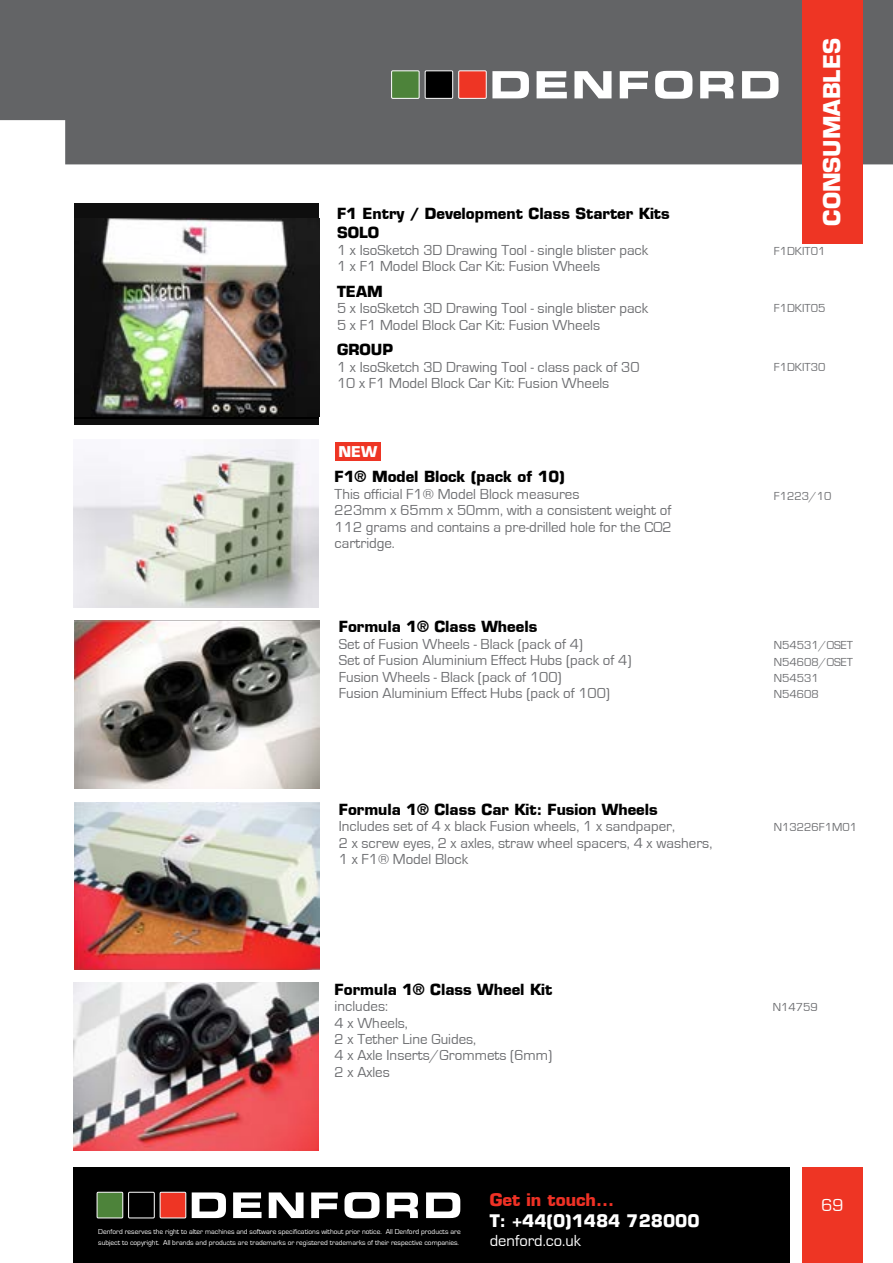
<style>
.page{position:relative;width:893px;height:1263px;background:#fff}
.page>*{position:absolute;margin:0;border:0;box-sizing:border-box;transform-origin:0 0}
.t1{font:700 22.5px "Eurostile";color:#fff}
.t2{font:18px "Eurostile";color:#fff}
.t3{font:700 16.95px "Eurostile";color:#fff}
.t4{font:700 16.95px "Eurostile";color:#ee3125}
.t5{font:16.5px "Eurostile";color:#fff}
.t6{font:15px/16.5px "Eurostile";color:#6d6e71}
.t7{font:700 15px/19.8px "Eurostile";color:#000}
.t8{font:700 14.55px "Eurostile";color:#fff}
.t9{font:12px/16.5px "Eurostile";color:#6d6e71}
.t10{font:7.35px/10.9px "Eurostile";color:#fff}
</style>
<div class="page">
<div style="left:0;top:0;width:893px;height:164px;background:#636466"></div>
<div style="left:803px;top:1167px;width:60px;height:96px;background:#ee3524"></div>
<div style="left:73px;top:1167px;width:716px;height:96px;background:#000"></div>
<svg style="left:96px;top:1191px;width:130px;height:28px"></svg>
<svg style="left:233px;top:1192px;width:29px;height:26px"></svg>
<svg style="left:269px;top:1192px;width:35px;height:26px"></svg>
<svg style="left:311px;top:1192px;width:27px;height:26px"></svg>
<svg style="left:344px;top:1192px;width:35px;height:26px"></svg>
<svg style="left:387px;top:1192px;width:31px;height:26px"></svg>
<svg style="left:426px;top:1192px;width:34px;height:26px"></svg>
<div style="left:803px;top:0;width:60px;height:243px;background:#ee3524"></div>
<svg style="left:391px;top:70px;width:138px;height:29px"></svg>
<svg style="left:537px;top:71px;width:30px;height:27px"></svg>
<svg style="left:574px;top:71px;width:37px;height:27px"></svg>
<svg style="left:620px;top:71px;width:28px;height:27px"></svg>
<svg style="left:655px;top:71px;width:37px;height:28px"></svg>
<svg style="left:700px;top:71px;width:33px;height:27px"></svg>
<svg style="left:742px;top:71px;width:36px;height:27px"></svg>
<img style="left:74px;top:802px;width:245px;height:168px">
<img style="left:74px;top:621px;width:245px;height:167px">
<img style="left:74px;top:983px;width:245px;height:167px">
<div style="left:74px;top:203px;width:245px;height:222px;background:#0e0e0e"></div>
<img style="left:93px;top:219px;width:226px;height:197px">
<img style="left:74px;top:440px;width:245px;height:167px">
<div style="left:335px;top:443px;width:46px;height:18px;background:#ee3524"></div>
<p class="t7" style="left:337px;top:203px;width:334px">F1 Entry / Development Class Starter Kits<br>SOLO</p>
<p class="t6" style="left:337px;top:242px;width:313px">1 x IsoSketch 3D Drawing Tool - single blister pack<br>1 x F1 Model Block Car Kit: Fusion Wheels</p>
<p class="t7" style="left:337px;top:281px;width:47px">TEAM</p>
<p class="t6" style="left:337px;top:300px;width:313px">5 x IsoSketch 3D Drawing Tool - single blister pack<br>5 x F1 Model Block Car Kit: Fusion Wheels</p>
<p class="t7" style="left:337px;top:340px;width:57px">GROUP</p>
<p class="t6" style="left:337px;top:359px;width:304px">1 x IsoSketch 3D Drawing Tool - class pack of 30<br>10 x F1 Model Block Car Kit: Fusion Wheels</p>
<p class="t8" style="left:339px;top:443px;width:40px">NEW</p>
<p class="t7" style="left:335px;top:467px;width:232px">F1® Model Block (pack of 10)</p>
<p class="t6" style="left:335px;top:486px;width:339px">This official F1® Model Block measures<br>223mm x 65mm x 50mm, with a consistent weight of 112 grams and contains a pre-drilled hole for the CO2 cartridge.</p>
<p class="t7" style="left:339px;top:617px;width:200px">Formula 1® Class Wheels</p>
<p class="t6" style="left:339px;top:636px;width:294px">Set of Fusion Wheels - Black (pack of 4)<br>Set of Fusion Aluminium Effect Hubs (pack of 4)<br>Fusion Wheels - Black (pack of 100)<br>Fusion Aluminium Effect Hubs (pack of 100)</p>
<p class="t7" style="left:339px;top:799px;width:321px">Formula 1® Class Car Kit: Fusion Wheels</p>
<p class="t6" style="left:339px;top:818px;width:375px">Includes set of 4 x black Fusion wheels, 1 x sandpaper,<br>2 x screw eyes, 2 x axles, straw wheel spacers, 4 x washers,<br>1 x F1® Model Block</p>
<h1 class="t1" style="left:818px;top:226px;width:189px;rotate:-90deg">CONSUMABLES</h1>
<p class="t9" style="left:774px;top:243px;width:53px">F1DKIT01</p>
<p class="t9" style="left:774px;top:300px;width:53px">F1DKIT05</p>
<p class="t9" style="left:774px;top:359px;width:53px">F1DKIT30</p>
<p class="t9" style="left:774px;top:488px;width:59px">F1223/10</p>
<p class="t9" style="left:774px;top:637px;width:80px">N54531/OSET<br>N54608/OSET<br>N54531<br>N54608</p>
<p class="t9" style="left:774px;top:819px;width:85px">N13226F1M01</p>
<p class="t7" style="left:335px;top:979px;width:219px">Formula 1® Class Wheel Kit</p>
<p class="t6" style="left:335px;top:998px;width:219px">includes:<br>4 x Wheels,<br>2 x Tether Line Guides,<br>4 x Axle Inserts/Grommets (6mm)<br>2 x Axles</p>
<p class="t9" style="left:773px;top:999px;width:47px">N14759</p>
<p class="t10" style="left:98px;top:1227px;width:364px">Denford reserves the right to alter machines and software specifications without prior notice. All Denford products are subject to copyright. All brands and products are trademarks or registered trademarks of their respective companies.</p>
<p class="t4" style="left:490px;top:1189px;width:126px">Get in touch...</p>
<p class="t3" style="left:490px;top:1210px;width:211px">T: +44(0)1484 728000</p>
<p class="t5" style="left:490px;top:1231px;width:93px">denford.co.uk</p>
<p class="t2" style="left:822px;top:1195px;width:24px">69</p>
</div>
